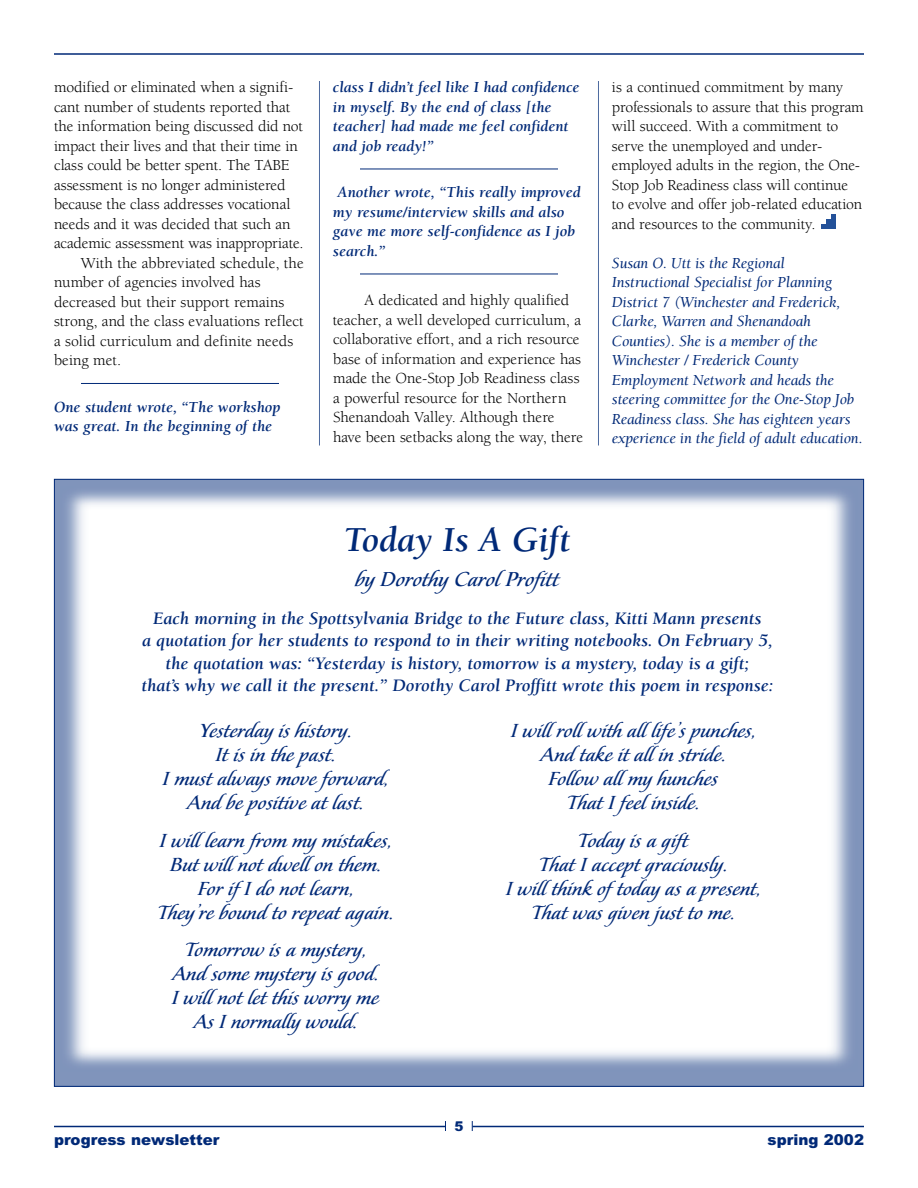
<style>
.page{position:relative;width:918px;height:1188px;background:#fff}
.page>*{position:absolute;margin:0;border:0;box-sizing:border-box;transform-origin:0 0}
.t1{font:italic 700 36px "Berkeley";color:#002977}
.t2{font:25.5px "Florens";color:#002977}
.t3{font:24px/24px "Florens";color:#002977;text-align:center}
.t4{font:italic 700 18px/22.5px "Berkeley";color:#002977;text-align:center}
.t5{font:15.75px/19.5px "Berkeley";letter-spacing:-.005em;color:#000}
.t6{font:italic 15.75px/19.5px "Berkeley";letter-spacing:-.01em;color:#002977}
.t7{font:italic 700 15.75px/19.5px "Berkeley";color:#002977}
.t8{font:900 15px "Arial";color:#002977}
.t9{font:900 13.5px "Arial";color:#002977}
</style>
<div class="page">
<div style="left:54px;top:479px;width:810px;height:607px;background:#8094bb"></div>
<img style="left:67px;top:491px;width:783px;height:574px">
<hr style="left:598px;top:81px;width:1px;height:364px;background:#4d6a9f">
<hr style="left:319px;top:81px;width:1px;height:364px;background:#4d6a9f">
<hr style="left:54px;top:1126px;width:391px;height:1px;background:#002977">
<svg style="left:822px;top:215px;width:14px;height:14px"></svg>
<hr style="left:360px;top:274px;width:198px;height:1px;background:#002977">
<hr style="left:360px;top:169px;width:198px;height:1px;background:#002977">
<hr style="left:81px;top:383px;width:198px;height:1px;background:#002977">
<hr style="left:54px;top:53px;width:810px;height:2px;background:#002977">
<hr style="left:472px;top:1126px;width:392px;height:1px;background:#002977">
<p class="t5" style="left:54px;top:79px;width:241px">modified or eliminated when a signifi-</p>
<p class="t5" style="left:54px;top:98px;width:238px">cant number of students reported that</p>
<p class="t5" style="left:54px;top:118px;width:251px">the information being discussed did not</p>
<p class="t5" style="left:54px;top:137px;width:246px">impact their lives and that their time in</p>
<p class="t5" style="left:54px;top:157px;width:237px">class could be better spent. The TABE</p>
<p class="t5" style="left:54px;top:176px;width:233px">assessment is no longer administered</p>
<p class="t5" style="left:54px;top:196px;width:238px">because the class addresses vocational</p>
<p class="t5" style="left:54px;top:215px;width:238px">needs and it was decided that such an</p>
<p class="t5" style="left:54px;top:235px;width:251px">academic assessment was inappropriate.</p>
<p class="t5" style="left:81px;top:254px;width:224px">With the abbreviated schedule, the</p>
<p class="t5" style="left:54px;top:274px;width:208px">number of agencies involved has</p>
<p class="t5" style="left:54px;top:293px;width:232px">decreased but their support remains</p>
<p class="t5" style="left:54px;top:313px;width:251px">strong, and the class evaluations reflect</p>
<p class="t5" style="left:54px;top:332px;width:241px">a solid curriculum and definite needs</p>
<p class="t5" style="left:54px;top:352px;width:69px">being met.</p>
<p class="t7" style="left:54px;top:398px;width:228px">One student wrote, “The workshop was great. In the beginning of the</p>
<p class="t7" style="left:333px;top:79px;width:248px">class I didn’t feel like I had confidence in myself. By the end of class [the teacher] had made me feel confident and job ready!”</p>
<p class="t7" style="left:333px;top:184px;width:249px">Another wrote, “This really improved my resume/interview skills and also gave me more self-confidence as I job search.”</p>
<p class="t5" style="left:333px;top:292px;width:252px;text-indent:31px">A dedicated and highly qualified teacher, a well developed curriculum, a collaborative effort, and a rich resource base of information and experience has made the One-Stop Job Readiness class a powerful resource for the Northern Shenandoah Valley. Although there have been setbacks along the way, there</p>
<p class="t5" style="left:612px;top:79px;width:253px">is a continued commitment by many professionals to assure that this program will succeed. With a commitment to serve the unemployed and under&shy;employed adults in the region, the One-Stop Job Readiness class will continue to evolve and offer job-related education and resources to the community.</p>
<p class="t6" style="left:612px;top:254px;width:252px">Susan O. Utt is the Regional Instructional Specialist for Planning District 7 (Winchester and Frederick, Clarke, Warren and Shenandoah Counties). She is a member of the Winchester / Frederick County Employment Network and heads the steering committee for the One-Stop Job Readiness class. She has eighteen years experience in the field of adult education.</p>
<h1 class="t1" style="left:344px;top:526px;width:228px">Today Is A Gift</h1>
<h2 class="t2" style="left:356px;top:570px;width:192px">by Doro hy Carol Profi</h2>
<p class="t4" style="left:141px;top:608px;width:634px">Each morning in the Spottsylvania Bridge to the Future class, Kitti Mann presents<br>a quotation for her students to respond to in their writing notebooks. On February 5, the quotation was: “Yesterday is history, tomorrow is a mystery, today is a gift;<br>that’s why we call it the present.” Dorothy Carol Proffitt wrote this poem in response:</p>
<h3 class="t3" style="left:199px;top:722px;width:154px">Yes erday is his ory.</h3>
<h3 class="t3" style="left:511px;top:722px;width:246px">I will roll wi h all life’s punches,</h3>
<h3 class="t3" style="left:216px;top:746px;width:121px">I is in he pas .</h3>
<h3 class="t3" style="left:541px;top:746px;width:186px">And ake i all in s ride.</h3>
<h3 class="t3" style="left:163px;top:770px;width:227px">I mus always move forward,</h3>
<h3 class="t3" style="left:548px;top:770px;width:171px">Follow all my hunches</h3>
<h3 class="t3" style="left:188px;top:794px;width:177px">And be posi ive a las .</h3>
<h3 class="t3" style="left:567px;top:794px;width:134px">Tha I feel inside.</h3>
<h3 class="t3" style="left:160px;top:832px;width:233px">I will learn from my mis akes,</h3>
<h3 class="t3" style="left:578px;top:832px;width:105px">Today is a gif</h3>
<h3 class="t3" style="left:170px;top:856px;width:213px">Bu will no dwell on hem.</h3>
<h3 class="t3" style="left:539px;top:856px;width:190px">Tha I accep graciously.</h3>
<h3 class="t3" style="left:198px;top:880px;width:157px">For if I do no learn,</h3>
<h3 class="t3" style="left:506px;top:880px;width:256px">I will hink of oday as a presen ,</h3>
<h3 class="t3" style="left:158px;top:904px;width:237px">They’re bound o repea again.</h3>
<h3 class="t3" style="left:532px;top:904px;width:204px">Tha was given jus o me.</h3>
<h3 class="t3" style="left:172px;top:941px;width:209px">Tomorrow is a mys ery,<br>And some mys ery is good.<br>I will no le his worry me<br>As I normally would.</h3>
<p class="t9" style="left:454px;top:1121px;width:11px">5</p>
<p class="t8" style="left:54px;top:1134px;width:167px">progress newsletter</p>
<p class="t8" style="left:768px;top:1134px;width:98px">spring 2002</p>
</div>
